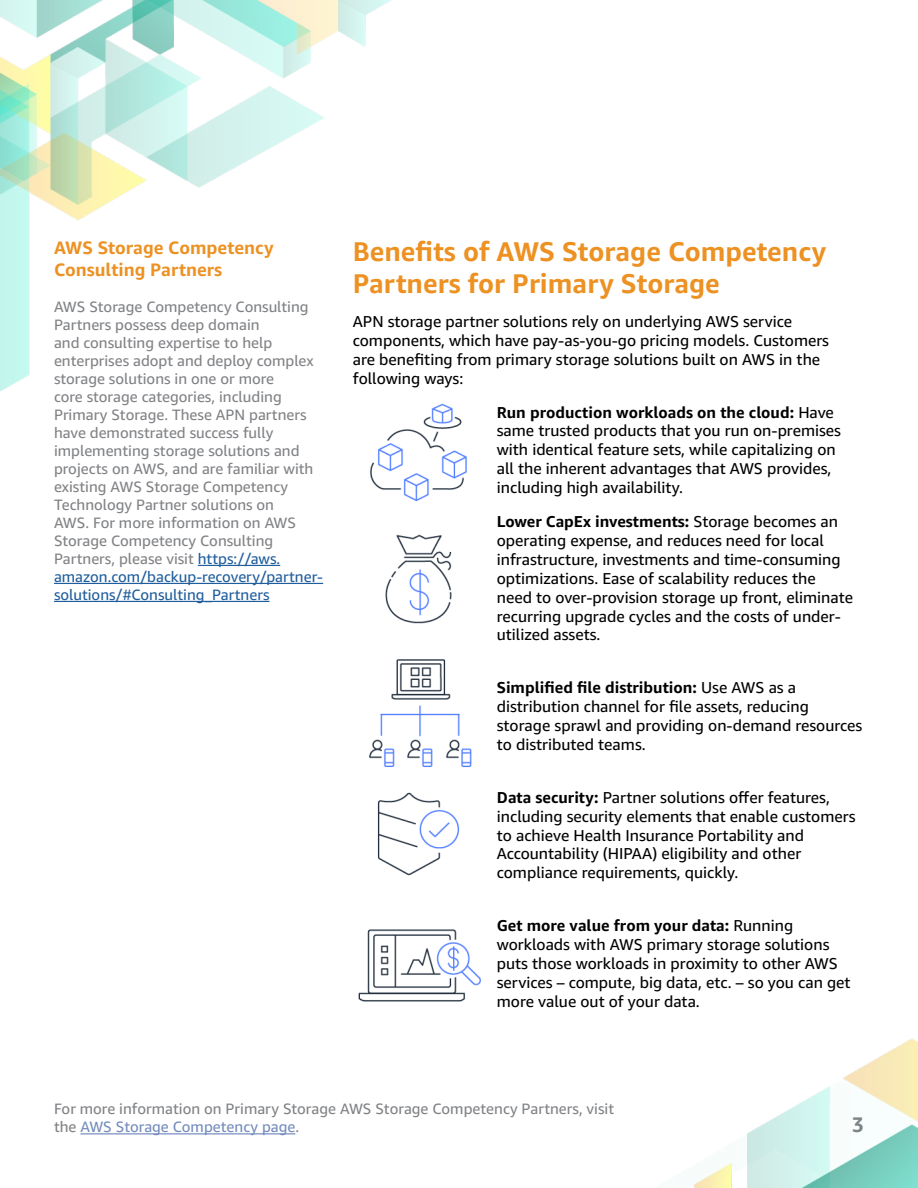
<style>
.page{position:relative;width:918px;height:1188px;background:#fff}
.page>*{position:absolute;margin:0;border:0;box-sizing:border-box;transform-origin:0 0}
.t1{font:700 27px/32.4px "Amazon Ember";color:#ec9122}
.t2{font:700 21px "Amazon Ember";color:#808285}
.t3{font:700 18px/21.6px "Amazon Ember";color:#ec9122}
.t4{font:15.75px/18.9px "Amazon Ember";color:#000}
.t5{font:15px/18px "Amazon Ember";color:#808285}
.s1{color:#215e9e}
.s2{font-weight:700}
.s3{color:#748cbd}
</style>
<div class="page">
<hr style="left:80px;top:1133px;width:215px;height:1px;background:#748cbd">
<img style="left:0;top:0;width:391px;height:392px">
<img style="left:694px;top:1038px;width:224px;height:150px">
<img style="left:385px;top:534px;width:67px;height:90px">
<hr style="left:198px;top:565px;width:82px;height:1px;background:#215e9e">
<hr style="left:54px;top:583px;width:269px;height:1px;background:#215e9e">
<hr style="left:54px;top:601px;width:215px;height:1px;background:#215e9e">
<img style="left:377px;top:792px;width:83px;height:84px">
<img style="left:353px;top:389px;width:114px;height:113px">
<img style="left:358px;top:929px;width:123px;height:73px">
<img style="left:369px;top:659px;width:103px;height:108px">
<p class="t3" style="left:54px;top:237px;width:221px">AWS Storage Competency<br>Consulting Partners</p>
<p class="t5" style="left:54px;top:298px;width:271px">AWS Storage Competency Consulting Partners possess deep domain<br>and consulting expertise to help enterprises adopt and deploy complex storage solutions in one or more<br>core storage categories, including Primary Storage. These APN partners have demonstrated success fully implementing storage solutions and projects on AWS, and are familiar with existing AWS Storage Competency Technology Partner solutions on<br>AWS. For more information on AWS Storage Competency Consulting Partners, please visit <span class="s1">https://aws. amazon.com/backup-recovery/partner&shy;solutions/#Consulting_Partners</span></p>
<h1 class="t1" style="left:353px;top:235px;width:475px">Benefits of AWS Storage Competency<br>Partners for Primary Storage</h1>
<p class="t4" style="left:353px;top:312px;width:478px">APN storage partner solutions rely on underlying AWS service components, which have pay-as-you-go pricing models. Customers are benefiting from primary storage solutions built on AWS in the following ways:</p>
<p class="t4" style="left:497px;top:403px;width:346px"><span class="s2">Run production workloads on the cloud:</span> Have same trusted products that you run on-premises with identical feature sets, while capitalizing on all the inherent advantages that AWS provides, including high availability.</p>
<p class="t4" style="left:497px;top:512px;width:358px"><span class="s2">Lower CapEx investments:</span> Storage becomes an operating expense, and reduces need for local infrastructure, investments and time-consuming optimizations. Ease of scalability reduces the need to over-provision storage up front, eliminate recurring upgrade cycles and the costs of under&shy;utilized assets.</p>
<p class="t4" style="left:497px;top:678px;width:367px"><span class="s2">Simplified file distribution:</span> Use AWS as a distribution channel for file assets, reducing storage sprawl and providing on-demand resources to distributed teams.</p>
<p class="t4" style="left:497px;top:788px;width:360px"><span class="s2">Data security:</span> Partner solutions offer features, including security elements that enable customers to achieve Health Insurance Portability and Accountability (HIPAA) eligibility and other compliance requirements, quickly.</p>
<p class="t4" style="left:497px;top:916px;width:355px"><span class="s2">Get more value from your data:</span> Running workloads with AWS primary storage solutions puts those workloads in proximity to other AWS services – compute, big data, etc. – so you can get more value out of your data.</p>
<p class="t5" style="left:54px;top:1100px;width:562px">For more information on Primary Storage AWS Storage Competency Partners, visit the <span class="s3">AWS Storage Competency page</span>.</p>
<h2 class="t2" style="left:852px;top:1112px;width:14px">3</h2>
</div>
